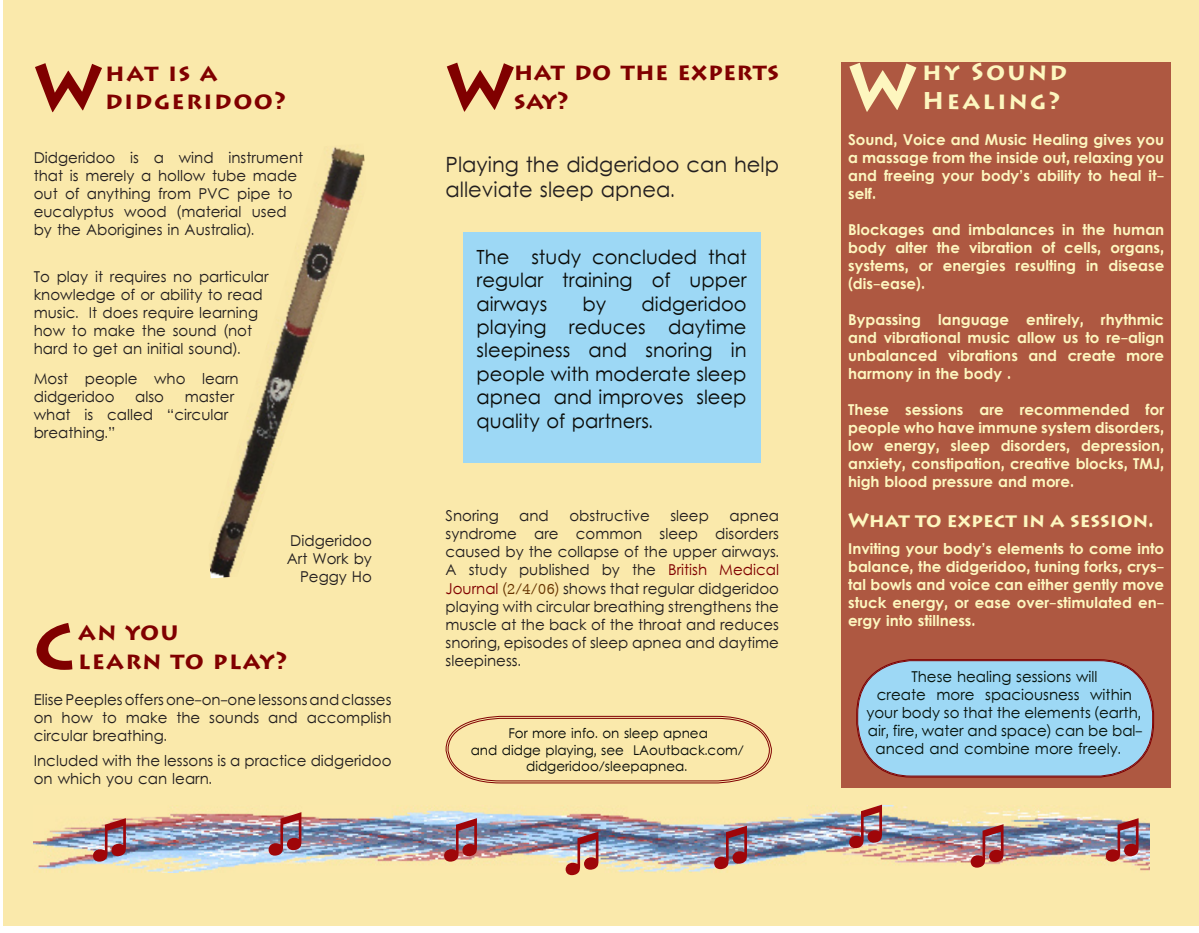
<style>
.page{position:relative;width:1199px;height:933px;background:#fff}
.page>*{position:absolute;margin:0;border:0;box-sizing:border-box;transform-origin:0 0}
.t1{font:700 63.6px "Lithos Pro";color:#800000}
.t2{font:700 63.6px "Lithos Pro";color:#ffc}
.t3{font:54px "Times New Roman";color:#9f0609}
.t4{font:700 24px/28.8px "Lithos Pro";letter-spacing:.05em;color:#800000}
.t5{font:700 24px/28.8px "Lithos Pro";letter-spacing:.01em;color:#800000}
.t6{font:700 24px/28.8px "Lithos Pro";letter-spacing:.1em;color:#ffc}
.t7{font:21px/25.2px "Levenim";color:#231f20}
.t8{font:19.5px/23.4px "Levenim";color:#0b0c09;text-align:justify}
.t9{font:700 19.5px "Lithos Pro";color:#ffc}
.t10{font:15px/18px "Levenim";color:#231f20}
.t11{font:700 15px/18px "Levenim";color:#ffc;text-align:justify}
.t12{font:15px "Levenim";color:#07130c}
.t13{font:13.5px/16.2px "Levenim";color:#070b09;text-align:center}
.s1{color:#800000}
.s2{color:#630}
.s3{font-family:"Levenim";font-size:21px}
</style>
<div class="page">
<div style="left:3px;top:0;width:1196px;height:925px;background:#fae9ab"></div>
<img style="left:210px;top:147px;width:155px;height:431px">
<div style="left:463px;top:232px;width:297px;height:230px;background:#9dd8f5"></div>
<svg style="left:445px;top:715px;width:327px;height:68px"></svg>
<div style="left:841px;top:63px;width:330px;height:724px;background:#ae5841"></div>
<div style="left:857px;top:660px;width:296px;height:116px;background:#9dd8f5;border-radius:54px"></div>
<div style="left:857px;top:660px;width:296px;height:116px;border:1px solid #800000;border-radius:54px"></div>
<img style="left:34px;top:805px;width:1115px;height:67px">
<p class="t1" style="left:34px;top:49px;width:69px">W</p>
<p class="t4" style="left:105px;top:58px;width:182px">hat is a didgeridoo?</p>
<p class="t10" style="left:34px;top:150px;width:271px">Didgeridoo is a wind instrument that is merely a hollow tube made out of anything from PVC pipe to eucalyptus wood (material used by the Aborigines in Australia).</p>
<p class="t10" style="left:34px;top:268px;width:236px">To play it requires no particular knowledge of or ability to read music. It does require learning how to make the sound (not hard to get an initial sound).</p>
<p class="t10" style="left:34px;top:370px;width:206px">Most people who learn didgeridoo</p>
<p class="t10" style="left:135px;top:388px;width:30px">also</p>
<p class="t10" style="left:34px;top:388px;width:202px;text-indent:151px">master what is called “circular breathing.”</p>
<p class="t10" style="left:287px;top:532px;width:87px;text-align:right">Didgeridoo<br>Art Work by<br>Peggy Ho</p>
<p class="t1" style="left:34px;top:608px;width:43px">C</p>
<p class="t4" style="left:78px;top:617px;width:211px">an you<br>learn to play?</p>
<p class="t10" style="left:34px;top:691px;width:359px;text-align:justify">Elise Peeples offers one-on-one lessons and classes on how to make the sounds and accomplish circular breathing.</p>
<p class="t10" style="left:34px;top:752px;width:359px">Included with the lessons is a practice didgeridoo on which you can learn.</p>
<p class="t1" style="left:446px;top:48px;width:69px">W</p>
<p class="t5" style="left:514px;top:58px;width:267px">hat do the experts say?</p>
<p class="t7" style="left:446px;top:153px;width:335px">Playing the didgeridoo can help alleviate sleep apnea.</p>
<p class="t8" style="left:477px;top:246px;width:271px">The study concluded that regular training of upper airways</p>
<p class="t8" style="left:477px;top:293px;width:272px;text-indent:165px">didgeridoo playing reduces daytime sleepiness and snoring in people with moderate sleep apnea and improves sleep quality of partners.</p>
<p class="t8" style="left:582px;top:293px;width:25px">by</p>
<p class="t10" style="left:446px;top:508px;width:55px">Snoring</p>
<p class="t10" style="left:519px;top:508px;width:31px">and</p>
<p class="t10" style="left:569px;top:508px;width:82px">obstructive</p>
<p class="t10" style="left:670px;top:508px;width:40px">sleep</p>
<p class="t10" style="left:446px;top:508px;width:335px;text-align:justify;text-indent:284px">apnea syndrome are common sleep disorders caused by the collapse of the upper airways.<br>A study published by the <span class="s1">British Medical Journal</span> <span class="s2">(2/4/06)</span> shows that regular didgeridoo playing with circular breathing strengthens the muscle at the back of the throat and reduces snoring, episodes of sleep apnea and daytime sleepiness.</p>
<p class="t13" style="left:471px;top:726px;width:275px">For more info. on sleep apnea<br>and didge playing, see LAoutback.com/ didgeridoo/sleepapnea.</p>
<p class="t3" style="left:91px;top:803px;width:42px">♫</p>
<p class="t3" style="left:266px;top:797px;width:42px">♫</p>
<p class="t3" style="left:442px;top:803px;width:42px">♫</p>
<p class="t3" style="left:563px;top:817px;width:42px">♫</p>
<p class="t3" style="left:712px;top:811px;width:42px">♫</p>
<h1 class="t2" style="left:848px;top:49px;width:69px">W</h1>
<h3 class="t6" style="left:922px;top:58px;width:146px">hy Sound<br>Healing?</h3>
<p class="t11" style="left:848px;top:132px;width:318px">Sound, Voice and Music Healing gives you a massage from the inside out, relaxing you and freeing your body’s ability to heal it&shy;self.</p>
<p class="t11" style="left:848px;top:222px;width:318px">Blockages and imbalances in the human body alter the vibration of cells, organs, systems, or energies resulting in disease (dis-ease).</p>
<p class="t11" style="left:848px;top:312px;width:318px">Bypassing language entirely, rhythmic and vibrational music allow us to re-align unbalanced vibrations and create more harmony in the body .</p>
<p class="t11" style="left:848px;top:402px;width:318px">These sessions are recommended for people who have immune system disorders, low energy, sleep disorders, depression, anxiety, constipation, creative blocks, TMJ, high blood pressure and more.</p>
<h3 class="t9" style="left:848px;top:508px;width:307px">What to expect in a session<span class="s3">.</span></h3>
<p class="t11" style="left:848px;top:540px;width:318px">Inviting your body’s elements to come into balance, the didgeridoo, tuning forks, crys&shy;tal bowls and voice can either gently move stuck energy, or ease over-stimulated en&shy;ergy into stillness.</p>
<p class="t12" style="left:911px;top:667px;width:187px">These healing sessions will</p>
<p class="t12" style="left:877px;top:685px;width:256px">create more spaciousness within</p>
<p class="t12" style="left:866px;top:703px;width:276px">your body so that the elements (earth,</p>
<p class="t12" style="left:868px;top:721px;width:276px">air, fire, water and space) can be bal-</p>
<p class="t12" style="left:875px;top:739px;width:247px">anced and combine more freely.</p>
<p class="t3" style="left:847px;top:790px;width:42px">♫</p>
<p class="t3" style="left:968px;top:809px;width:42px">♫</p>
<p class="t3" style="left:1103px;top:803px;width:42px">♫</p>
</div>
